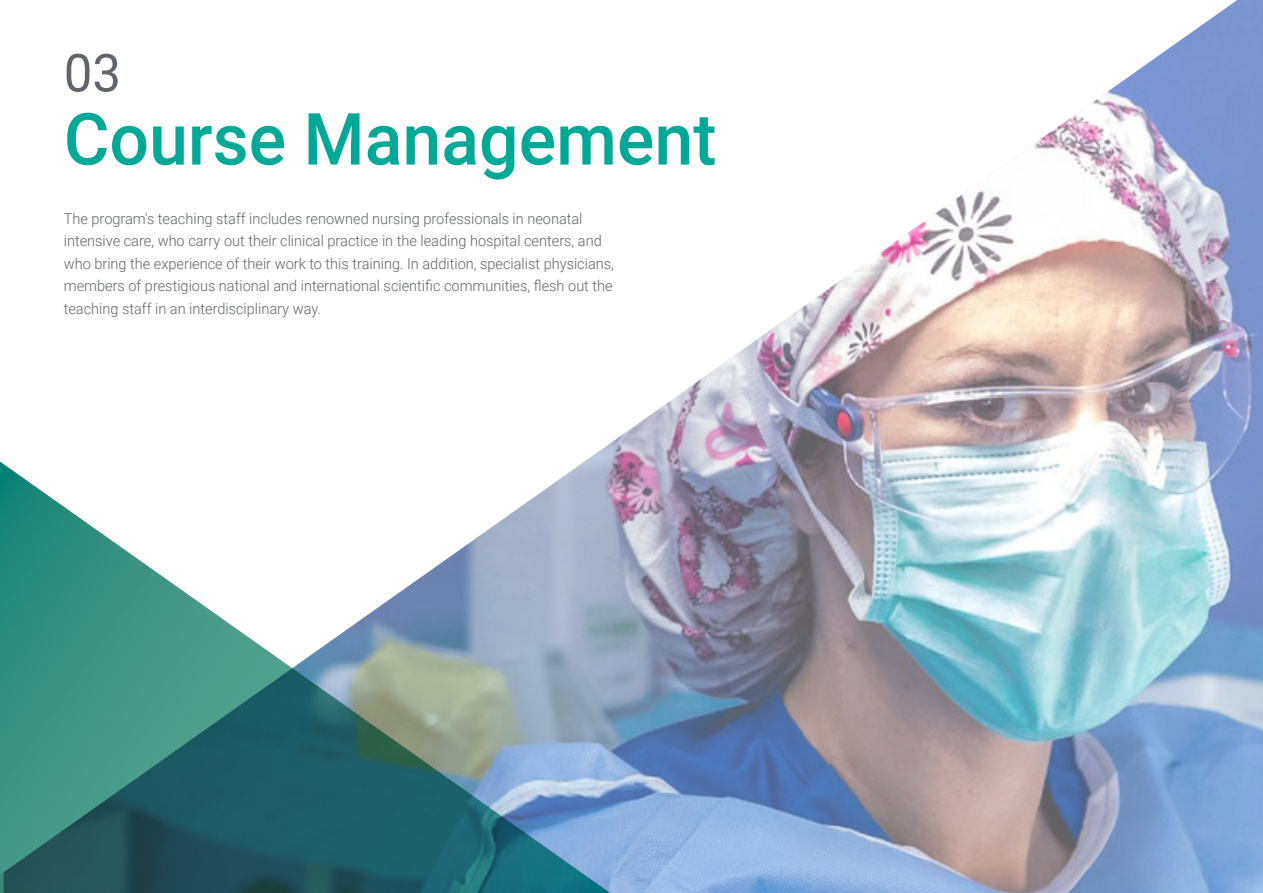
<style>
.page{position:relative;width:1263px;height:893px;background:#fff}
.page>*{position:absolute;margin:0;border:0;box-sizing:border-box;transform-origin:0 0}
.t1{font:500 72px "Roboto";color:#00a996}
.t2{font:52.5px "Roboto";color:#61646a}
.t3{font:300 15px/22.5px "Roboto";color:#61646a}
</style>
<div class="page">
<img style="left:607px;top:0;width:656px;height:893px">
<svg style="left:0;top:446px;width:640px;height:447px"></svg>
<h2 class="t2" style="left:64px;top:36px;width:59px">03</h2>
<h1 class="t1" style="left:64px;top:89px;width:654px">Course Management</h1>
<p class="t3" style="left:64px;top:207px;width:552px">The program's teaching staff includes renowned nursing professionals in neonatal intensive care, who carry out their clinical practice in the leading hospital centers, and who bring the experience of their work to this training. In addition, specialist physicians, members of prestigious national and international scientific communities, flesh out the teaching staff in an interdisciplinary way.</p>
</div>
